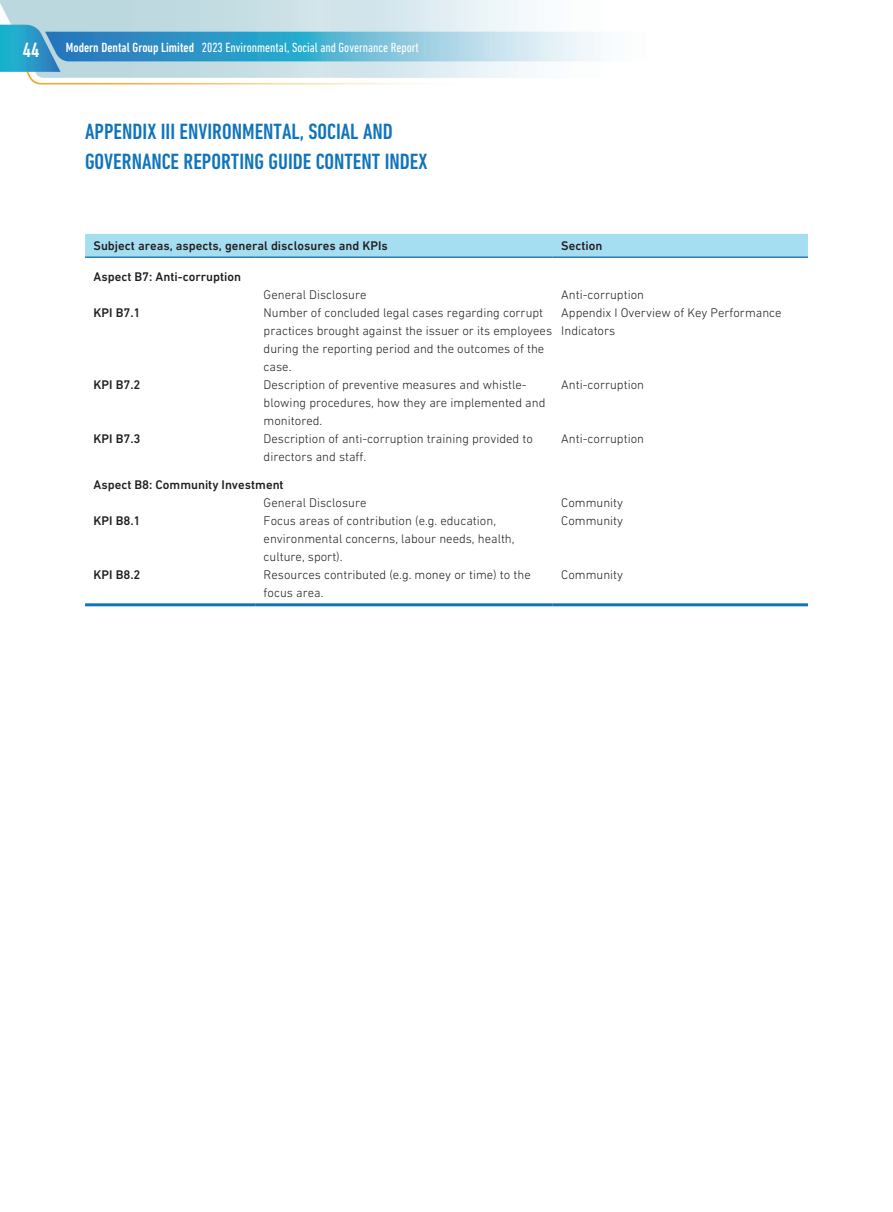
<style>
.page{position:relative;width:893px;height:1212px;background:#fff}
.page>*{position:absolute;margin:0;border:0;box-sizing:border-box;transform-origin:0 0}
.t1{font:500 condensed 22.5px/30px "DIN Next LT Pro";color:#1074bc}
.t2{font:500 condensed 21px "DIN Next LT Pro";color:#fff}
.t3{font:condensed 13.65px "DIN Next LT Pro";color:#fff}
._1__內文{font:300 12.75px/18px "DIN Next LT Pro";color:#231f20}
._1__內文-2{font:500 12.75px "DIN Next LT Pro";color:#231f20}
.s1{font-weight:500}
</style>
<div class="page">
<img style="left:0;top:0;width:808px;height:607px">
<div style="left:85px;top:234px;width:723px;height:22px;background:#a6def1"></div>
<svg style="left:85px;top:258px;width:723px;height:345px"></svg>
<hr style="left:85px;top:256px;width:170px;height:2px;background:#1074bc">
<hr style="left:255px;top:256px;width:298px;height:2px;background:#1074bc">
<hr style="left:553px;top:256px;width:255px;height:2px;background:#1074bc">
<hr style="left:85px;top:603px;width:170px;height:3px;background:#1074bc">
<hr style="left:255px;top:603px;width:298px;height:3px;background:#1074bc">
<hr style="left:553px;top:603px;width:255px;height:3px;background:#1074bc">
<h2 class="t2" style="left:23px;top:38px;width:18px">44</h2>
<p class="t3" style="left:66px;top:40px;width:354px"><span class="s1">Modern Dental Group Limited</span> 2023 Environmental, Social and Governance Report</p>
<h1 class="t1" style="left:85px;top:116px;width:344px">APPENDIX III ENVIRONMENTAL, SOCIAL AND<br>GOVERNANCE REPORTING GUIDE CONTENT INDEX</h1>
<p class="_1__內文-2" style="left:94px;top:239px;width:296px">Subject areas, aspects, general disclosures and KPIs</p>
<p class="_1__內文-2" style="left:561px;top:239px;width:43px">Section</p>
<p class="_1__內文-2" style="left:94px;top:269px;width:149px">Aspect B7: Anti-corruption</p>
<p class="_1__內文" style="left:264px;top:285px;width:104px">General Disclosure</p>
<p class="_1__內文" style="left:561px;top:285px;width:84px">Anti-corruption</p>
<p class="_1__內文-2" style="left:94px;top:305px;width:49px">KPI B7.1</p>
<p class="_1__內文" style="left:264px;top:303px;width:290px">Number of concluded legal cases regarding corrupt practices brought against the issuer or its employees during the reporting period and the outcomes of the case.</p>
<p class="_1__內文" style="left:561px;top:303px;width:222px">Appendix I Overview of Key Performance<br>Indicators</p>
<p class="_1__內文-2" style="left:94px;top:377px;width:49px">KPI B7.2</p>
<p class="_1__內文" style="left:264px;top:375px;width:283px">Description of preventive measures and whistle&shy;blowing procedures, how they are implemented and monitored.</p>
<p class="_1__內文" style="left:561px;top:375px;width:84px">Anti-corruption</p>
<p class="_1__內文-2" style="left:94px;top:431px;width:49px">KPI B7.3</p>
<p class="_1__內文" style="left:264px;top:429px;width:271px">Description of anti-corruption training provided to directors and staff.</p>
<p class="_1__內文" style="left:561px;top:429px;width:84px">Anti-corruption</p>
<p class="_1__內文-2" style="left:94px;top:477px;width:192px">Aspect B8: Community Investment</p>
<p class="_1__內文" style="left:264px;top:494px;width:104px">General Disclosure</p>
<p class="_1__內文" style="left:561px;top:494px;width:63px">Community</p>
<p class="_1__內文-2" style="left:94px;top:513px;width:49px">KPI B8.1</p>
<p class="_1__內文" style="left:264px;top:512px;width:252px">Focus areas of contribution (e.g. education, environmental concerns, labour needs, health, culture, sport).</p>
<p class="_1__內文" style="left:561px;top:512px;width:63px">Community</p>
<p class="_1__內文-2" style="left:94px;top:567px;width:49px">KPI B8.2</p>
<p class="_1__內文" style="left:264px;top:566px;width:269px">Resources contributed (e.g. money or time) to the focus area.</p>
<p class="_1__內文" style="left:561px;top:566px;width:63px">Community</p>
</div>
